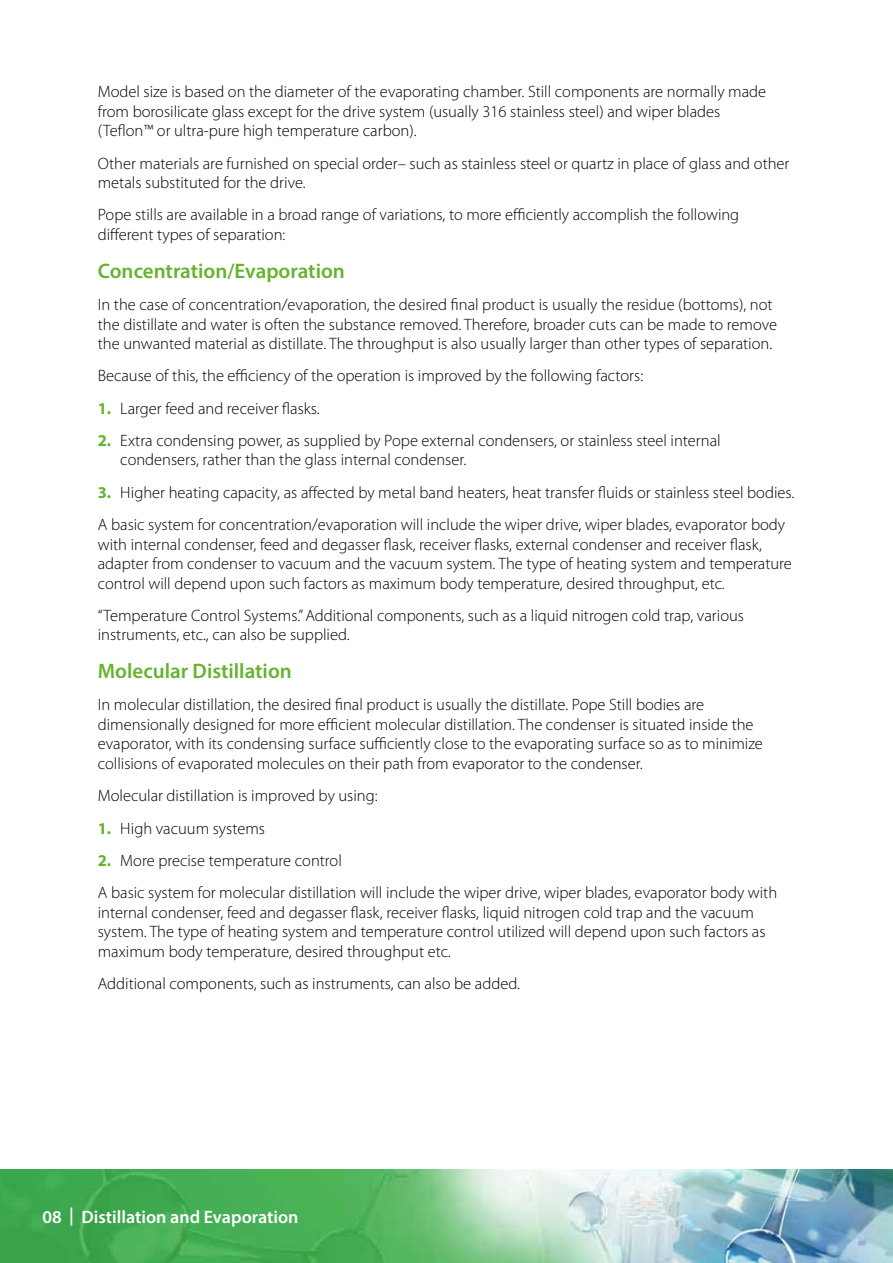
<style>
.page{position:relative;width:893px;height:1263px;background:#fff}
.page>*{position:absolute;margin:0;border:0;box-sizing:border-box;transform-origin:0 0}
.t1{font:600 21px "Myriad Pro";color:#65b32e}
.t2{font:600 18px "Myriad Pro";color:#fff}
.t3{font:300 16.5px/19.5px "Myriad Pro";color:#000}
.s1{font-weight:700;color:#65b32e}
</style>
<div class="page">
<img style="left:0;top:1169px;width:893px;height:94px">
<p class="t3" style="left:98px;top:82px;width:670px">Model size is based on the diameter of the evaporating chamber. Still components are normally made from borosilicate glass except for the drive system (usually 316 stainless steel) and wiper blades (Teflon™ or ultra-pure high temperature carbon).</p>
<p class="t3" style="left:98px;top:154px;width:693px">Other materials are furnished on special order– such as stainless steel or quartz in place of glass and other metals substituted for the drive.</p>
<p class="t3" style="left:98px;top:205px;width:643px">Pope stills are available in a broad range of variations, to more efficiently accomplish the following different types of separation:</p>
<p class="t1" style="left:98px;top:257px;width:249px">Concentration/Evaporation</p>
<p class="t3" style="left:98px;top:295px;width:681px">In the case of concentration/evaporation, the desired final product is usually the residue (bottoms), not the distillate and water is often the substance removed. Therefore, broader cuts can be made to remove the unwanted material as distillate. The throughput is also usually larger than other types of separation.</p>
<p class="t3" style="left:98px;top:366px;width:547px">Because of this, the efficiency of the operation is improved by the following factors:</p>
<p class="t3" style="left:98px;top:399px;width:223px"><span class="s1">1.</span> Larger feed and receiver flasks.</p>
<p class="t3" style="left:120px;top:431px;width:602px;text-indent:-23px"><span class="s1">2.</span> Extra condensing power, as supplied by Pope external condensers, or stainless steel internal condensers, rather than the glass internal condenser.</p>
<p class="t3" style="left:98px;top:476px;width:698px;line-height:32.2px"><span class="s1">3.</span> Higher heating capacity, as affected by metal band heaters, heat transfer fluids or stainless steel bodies.<br>A basic system for concentration/evaporation will include the wiper drive, wiper blades, evaporator body</p>
<p class="t3" style="left:98px;top:534px;width:696px">with internal condenser, feed and degasser flask, receiver flasks, external condenser and receiver flask, adapter from condenser to vacuum and the vacuum system. The type of heating system and temperature control will depend upon such factors as maximum body temperature, desired throughput, etc.</p>
<p class="t3" style="left:98px;top:606px;width:648px">“Temperature Control Systems.” Additional components, such as a liquid nitrogen cold trap, various instruments, etc., can also be supplied.</p>
<p class="t1" style="left:98px;top:658px;width:196px">Molecular Distillation</p>
<p class="t3" style="left:98px;top:695px;width:667px">In molecular distillation, the desired final product is usually the distillate. Pope Still bodies are dimensionally designed for more efficient molecular distillation. The condenser is situated inside the evaporator, with its condensing surface sufficiently close to the evaporating surface so as to minimize collisions of evaporated molecules on their path from evaporator to the condenser.</p>
<p class="t3" style="left:98px;top:786px;width:281px">Molecular distillation is improved by using:</p>
<p class="t3" style="left:98px;top:818px;width:169px"><span class="s1">1.</span> High vacuum systems</p>
<p class="t3" style="left:98px;top:844px;width:681px;line-height:32.2px"><span class="s1">2.</span> More precise temperature control<br>A basic system for molecular distillation will include the wiper drive, wiper blades, evaporator body with</p>
<p class="t3" style="left:98px;top:902px;width:669px">internal condenser, feed and degasser flask, receiver flasks, liquid nitrogen cold trap and the vacuum system. The type of heating system and temperature control utilized will depend upon such factors as maximum body temperature, desired throughput etc.</p>
<p class="t3" style="left:98px;top:974px;width:424px">Additional components, such as instruments, can also be added.</p>
<p class="t2" style="left:43px;top:1205px;width:257px">08 | Distillation and Evaporation</p>
</div>
